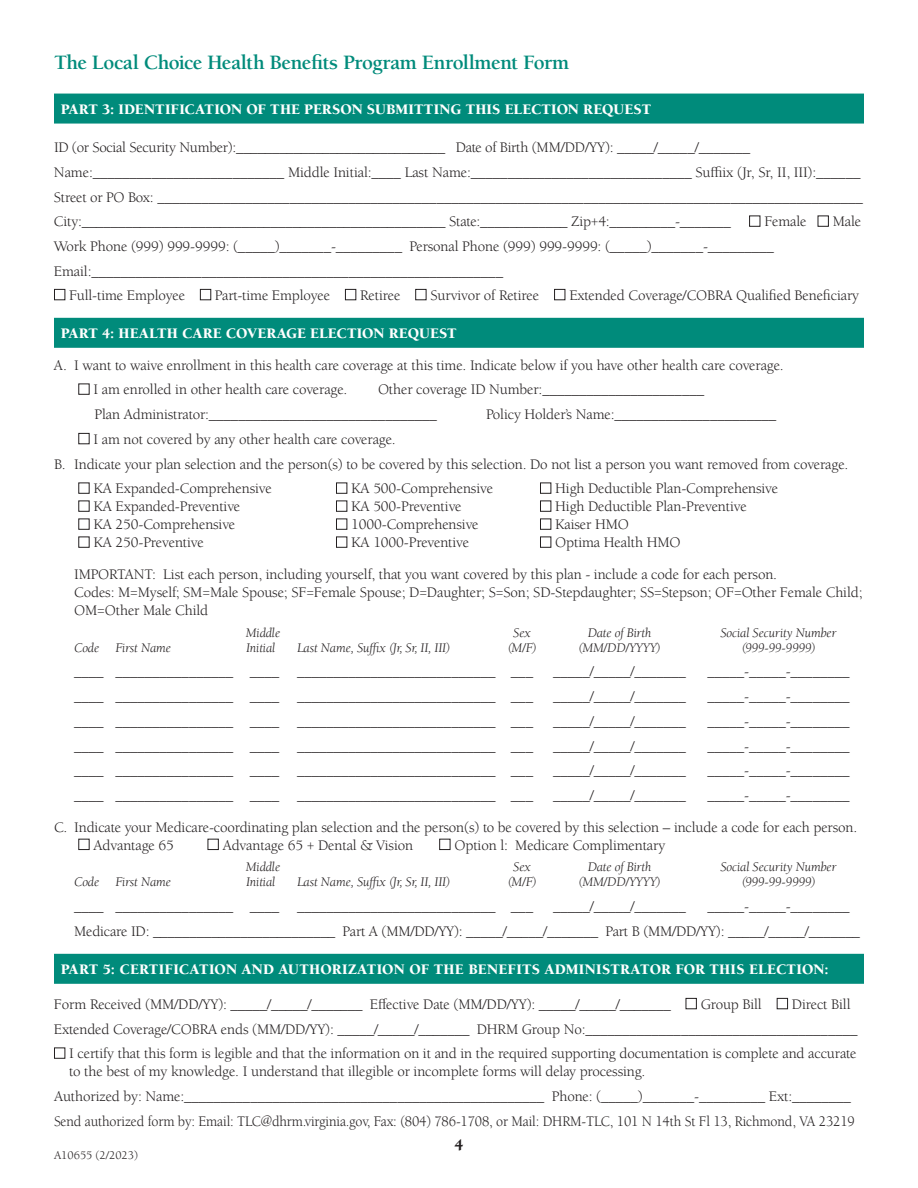
<style>
.page{position:relative;width:918px;height:1188px;background:#fff}
.page>*{position:absolute;margin:0;border:0;box-sizing:border-box;transform-origin:0 0}
.t1{font:700 21px "Berkeley Pro";letter-spacing:-.025em;color:#008b7b}
.t2{font:900 16.5px "Berkeley Pro";color:#231f20}
.t3{font:15px/24.8px "Berkeley Pro";letter-spacing:-.01em;color:#231f20}
.t4{font:900 15px "Berkeley Pro";letter-spacing:.01em;color:#fff}
.t5{font:italic 13.5px "Berkeley Pro";letter-spacing:-.01em;color:#231f20}
.t6{font:12px "Berkeley Pro";color:#231f20}
</style>
<div class="page">
<div style="left:54px;top:94px;width:810px;height:30px;background:#008b7b"></div>
<div style="left:54px;top:318px;width:810px;height:30px;background:#008b7b"></div>
<div style="left:54px;top:954px;width:810px;height:30px;background:#008b7b"></div>
<h1 class="t1" style="left:54px;top:50px;width:517px">The Local Choice Health Benefits Program Enrollment Form</h1>
<p class="t4" style="left:61px;top:101px;width:592px">PART 3: IDENTIFICATION OF THE PERSON SUBMITTING THIS ELECTION REQUEST</p>
<p class="t3" style="left:54px;top:135px;width:811px">ID (or Social Security Number):_____________________________ Date of Birth (MM/DD/YY): _____/_____/_______ Name:__________________________ Middle Initial:____ Last Name:______________________________ Suffiix (Jr, Sr, II, III):______ Street or PO Box: ________________________________________________________________________________________________ City:__________________________________________________ State:____________ Zip+4:_________-_______ ■ Female ■ Male Work Phone (999) 999-9999: (_____)_______-_________ Personal Phone (999) 999-9999: (_____)_______-_________ Email:________________________________________________________</p>
<p class="t3" style="left:54px;top:283px;width:807px">■ Full-time Employee ■ Part-time Employee ■ Retiree ■ Survivor of Retiree ■ Extended Coverage/COBRA Qualified Beneficiary</p>
<p class="t4" style="left:61px;top:325px;width:397px">PART 4: HEALTH CARE COVERAGE ELECTION REQUEST</p>
<p class="t3" style="left:54px;top:353px;width:731px">A. I want to waive enrollment in this health care coverage at this time. Indicate below if you have other health care coverage.</p>
<p class="t3" style="left:78px;top:377px;width:271px">■ I am enrolled in other health care coverage.</p>
<p class="t3" style="left:95px;top:377px;width:611px;text-indent:284px">Other coverage ID Number:______________________<br>Plan Administrator:_______________________________</p>
<p class="t3" style="left:486px;top:402px;width:292px">Policy Holder’s Name:______________________</p>
<p class="t3" style="left:54px;top:427px;width:796px;text-indent:24px">■ I am not covered by any other health care coverage.<br>B. Indicate your plan selection and the person(s) to be covered by this selection. Do not list a person you want removed from coverage.</p>
<p class="t3" style="left:78px;top:476px;width:195px">■ KA Expanded-Comprehensive</p>
<p class="t3" style="left:336px;top:476px;width:159px">■ KA 500-Comprehensive</p>
<p class="t3" style="left:540px;top:476px;width:240px">■ High Deductible Plan-Comprehensive</p>
<p class="t3" style="left:78px;top:494px;width:164px">■ KA Expanded-Preventive</p>
<p class="t3" style="left:336px;top:494px;width:127px">■ KA 500-Preventive</p>
<p class="t3" style="left:540px;top:494px;width:208px">■ High Deductible Plan-Preventive</p>
<p class="t3" style="left:78px;top:512px;width:159px">■ KA 250-Comprehensive</p>
<p class="t3" style="left:336px;top:512px;width:144px">■ 1000-Comprehensive</p>
<p class="t3" style="left:540px;top:512px;width:90px">■ Kaiser HMO</p>
<p class="t3" style="left:78px;top:530px;width:127px">■ KA 250-Preventive</p>
<p class="t3" style="left:336px;top:530px;width:135px">■ KA 1000-Preventive</p>
<p class="t3" style="left:74px;top:527px;width:704px;line-height:31.5px;text-indent:466px">■ Optima Health HMO<br>IMPORTANT: List each person, including yourself, that you want covered by this plan - include a code for each person.</p>
<p class="t3" style="left:74px;top:583px;width:790px;line-height:18px">Codes: M=Myself; SM=Male Spouse; SF=Female Spouse; D=Daughter; S=Son; SD-Stepdaughter; SS=Stepson; OF=Other Female Child;<br>OM=Other Male Child</p>
<p class="t5" style="left:246px;top:625px;width:36px">Middle</p>
<p class="t5" style="left:513px;top:625px;width:19px">Sex</p>
<p class="t5" style="left:588px;top:625px;width:65px">Date of Birth</p>
<p class="t5" style="left:721px;top:625px;width:117px">Social Security Number</p>
<p class="t5" style="left:74px;top:640px;width:98px">Code First Name</p>
<p class="t5" style="left:246px;top:640px;width:31px">Initial</p>
<p class="t5" style="left:297px;top:640px;width:155px">Last Name, Suffix (Jr, Sr, II, III)</p>
<p class="t5" style="left:507px;top:640px;width:31px">(M/F)</p>
<p class="t5" style="left:578px;top:640px;width:84px">(MM/DD/YYYY)</p>
<p class="t5" style="left:741px;top:640px;width:76px">(999-99-9999)</p>
<p class="t3" style="left:74px;top:659px;width:460px">____ ________________ ____ ___________________________ ___</p>
<p class="t3" style="left:553px;top:659px;width:135px">_____/_____/_______</p>
<p class="t3" style="left:707px;top:659px;width:144px">_____-_____-________</p>
<p class="t3" style="left:74px;top:684px;width:460px">____ ________________ ____ ___________________________ ___</p>
<p class="t3" style="left:553px;top:684px;width:135px">_____/_____/_______</p>
<p class="t3" style="left:707px;top:684px;width:144px">_____-_____-________</p>
<p class="t3" style="left:74px;top:709px;width:460px">____ ________________ ____ ___________________________ ___</p>
<p class="t3" style="left:553px;top:709px;width:135px">_____/_____/_______</p>
<p class="t3" style="left:707px;top:709px;width:144px">_____-_____-________</p>
<p class="t3" style="left:74px;top:734px;width:460px">____ ________________ ____ ___________________________ ___</p>
<p class="t3" style="left:553px;top:734px;width:135px">_____/_____/_______</p>
<p class="t3" style="left:707px;top:734px;width:144px">_____-_____-________</p>
<p class="t3" style="left:74px;top:758px;width:460px">____ ________________ ____ ___________________________ ___</p>
<p class="t3" style="left:553px;top:758px;width:135px">_____/_____/_______</p>
<p class="t3" style="left:707px;top:758px;width:144px">_____-_____-________</p>
<p class="t3" style="left:74px;top:783px;width:460px">____ ________________ ____ ___________________________ ___</p>
<p class="t3" style="left:553px;top:783px;width:135px">_____/_____/_______</p>
<p class="t3" style="left:54px;top:780px;width:805px;line-height:31.5px;text-indent:653px">_____-_____-________<br>C. Indicate your Medicare-coordinating plan selection and the person(s) to be covered by this selection – include a code for each person.</p>
<p class="t3" style="left:78px;top:833px;width:97px">■ Advantage 65</p>
<p class="t3" style="left:207px;top:833px;width:207px">■ Advantage 65 + Dental &amp; Vision</p>
<p class="t3" style="left:439px;top:833px;width:228px">■ Option l: Medicare Complimentary</p>
<p class="t5" style="left:246px;top:860px;width:36px">Middle</p>
<p class="t5" style="left:513px;top:860px;width:19px">Sex</p>
<p class="t5" style="left:588px;top:860px;width:65px">Date of Birth</p>
<p class="t5" style="left:721px;top:860px;width:117px">Social Security Number</p>
<p class="t5" style="left:74px;top:875px;width:98px">Code First Name</p>
<p class="t5" style="left:246px;top:875px;width:31px">Initial</p>
<p class="t5" style="left:297px;top:875px;width:155px">Last Name, Suffix (Jr, Sr, II, III)</p>
<p class="t5" style="left:507px;top:875px;width:31px">(M/F)</p>
<p class="t5" style="left:578px;top:875px;width:84px">(MM/DD/YYYY)</p>
<p class="t5" style="left:741px;top:875px;width:76px">(999-99-9999)</p>
<p class="t3" style="left:74px;top:894px;width:460px">____ ________________ ____ ___________________________ ___</p>
<p class="t3" style="left:553px;top:894px;width:135px">_____/_____/_______</p>
<p class="t3" style="left:74px;top:894px;width:787px;text-indent:633px">_____-_____-________<br>Medicare ID: _________________________ Part A (MM/DD/YY): _____/_____/_______ Part B (MM/DD/YY): _____/_____/_______</p>
<p class="t4" style="left:61px;top:961px;width:769px">PART 5: CERTIFICATION AND AUTHORIZATION OF THE BENEFITS ADMINISTRATOR FOR THIS ELECTION:</p>
<p class="t3" style="left:54px;top:992px;width:805px">Form Received (MM/DD/YY): _____/_____/_______ Effective Date (MM/DD/YY): _____/_____/_______ ■ Group Bill ■ Direct Bill<br>Extended Coverage/COBRA ends (MM/DD/YY): _____/_____/_______ DHRM Group No:_____________________________________</p>
<p class="t3" style="left:69px;top:1045px;width:789px;line-height:18px;text-indent:-15px">■ I certify that this form is legible and that the information on it and in the required supporting documentation is complete and accurate to the best of my knowledge. I understand that illegible or incomplete forms will delay processing.</p>
<p class="t3" style="left:54px;top:1084px;width:802px">Authorized by: Name:_________________________________________________ Phone: (_____)_______-_________ Ext:________<br>Send authorized form by: Email: TLC@dhrm.virginia.gov, Fax: (804) 786-1708, or Mail: DHRM-TLC, 101 N 14th St Fl 13, Richmond, VA 23219</p>
<p class="t6" style="left:54px;top:1148px;width:86px">A10655 (2/2023)</p>
<p class="t2" style="left:454px;top:1135px;width:11px">4</p>
</div>
